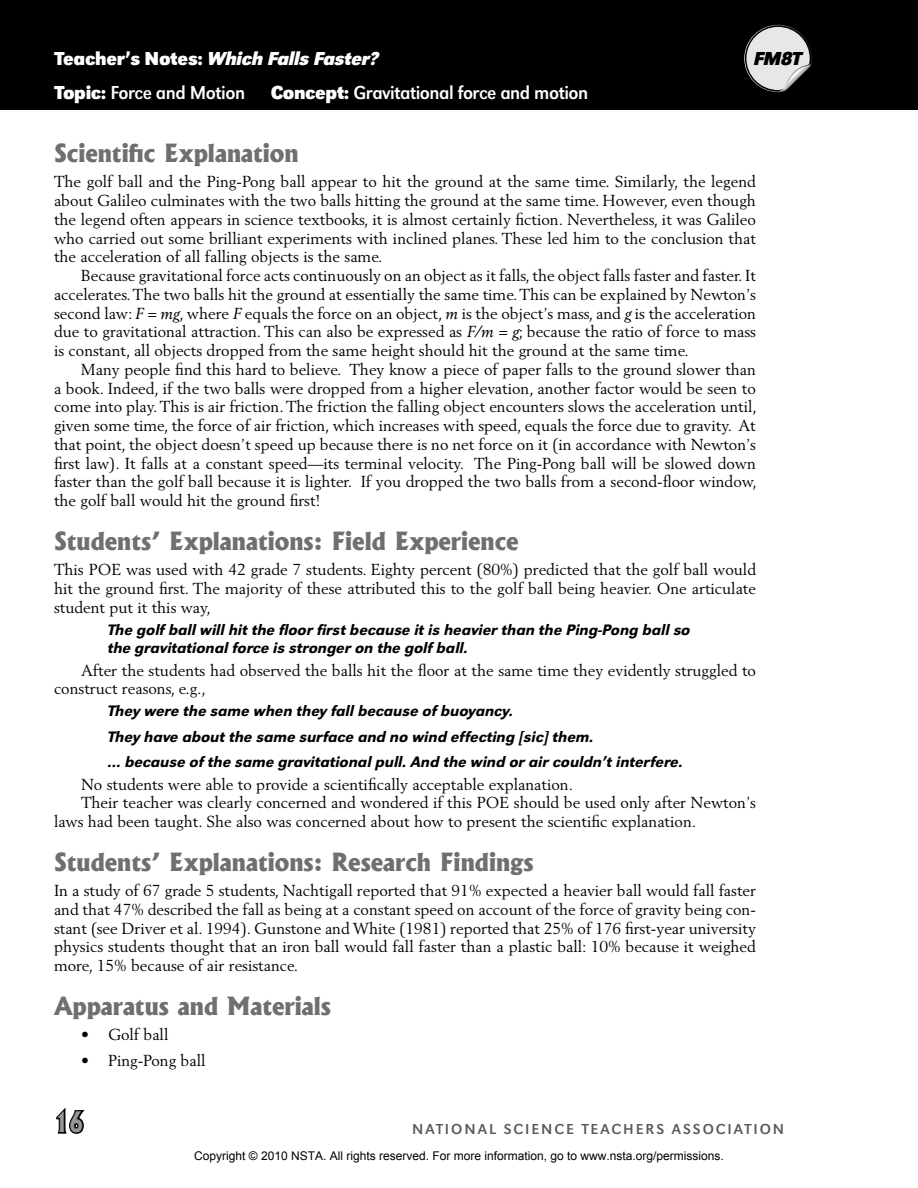
<style>
.page{position:relative;width:918px;height:1188px;background:#fff}
.page>*{position:absolute;margin:0;border:0;box-sizing:border-box;transform-origin:0 0}
.t1{font:800 27px "Albertus";color:#939598;scale:.8 1}
.t2{font:800 24px "Albertus";color:#6d6f71}
.t3{font:19.5px "URW Grotesk T Regu Narr";letter-spacing:-.025em;color:#fff}
.t4{font:19.5px "URW Grotesk T Bold Narr Obli";letter-spacing:-.015em;color:#fff}
.t5{font:19.5px "URW Grotesk T Bold Narr Obli";color:#000}
.t6{font:15.75px/18.8px "Berling LT Std";color:#000;text-align:justify}
.t7{font:15.75px/25.5px "URW Grotesk T Medi Obli";color:#000}
.t8{font:15px "URW Grotesk T";letter-spacing:.13em;color:#58595b}
.t9{font:12px "Arial";color:#000}
.s1{font-family:"URW Grotesk T Bold Narr"}
.s2{font-style:italic}
</style>
<div class="page">
<svg style="left:56px;top:1107px;width:29px;height:27px"></svg>
<div style="left:0;top:0;width:918px;height:109px;background:#000"></div>
<svg style="left:744px;top:25px;width:68px;height:85px"></svg>
<p class="t4" style="left:55px;top:47px;width:326px"><span class="s1">Teacher’s Notes:</span> Which Falls Faster?</p>
<p class="t5" style="left:754px;top:47px;width:49px">FM8T</p>
<p class="t3" style="left:55px;top:81px;width:192px"><span class="s1">Topic:</span> Force and Motion</p>
<p class="t3" style="left:271px;top:81px;width:319px"><span class="s1">Concept:</span> Gravitational force and motion</p>
<h2 class="t2" style="left:54px;top:138px;width:246px">Scientific Explanation</h2>
<p class="t6" style="left:54px;top:172px;width:704px">The golf ball and the Ping-Pong ball appear to hit the ground at the same time. Similarly, the legend about Galileo culminates with the two balls hitting the ground at the same time. However, even though the legend often appears in science textbooks, it is almost certainly fiction. Nevertheless, it was Galileo who carried out some brilliant experiments with inclined planes. These led him to the conclusion that the acceleration of all falling objects is the same.</p>
<p class="t6" style="left:54px;top:266px;width:704px;text-indent:27px">Because gravitational force acts continuously on an object as it falls, the object falls faster and faster. It accelerates. The two balls hit the ground at essentially the same time. This can be explained by Newton’s second law: <span class="s2">F = mg</span>, where <span class="s2">F</span> equals the force on an object, <span class="s2">m</span> is the object’s mass, and <span class="s2">g</span> is the acceleration due to gravitational attraction. This can also be expressed as <span class="s2">F/m = g</span>; because the ratio of force to mass is constant, all objects dropped from the same height should hit the ground at the same time.</p>
<p class="t6" style="left:54px;top:360px;width:704px;text-indent:27px">Many people find this hard to believe. They know a piece of paper falls to the ground slower than a book. Indeed, if the two balls were dropped from a higher elevation, another factor would be seen to come into play. This is air friction. The friction the falling object encounters slows the acceleration until, given some time, the force of air friction, which increases with speed, equals the force due to gravity. At that point, the object doesn’t speed up because there is no net force on it (in accordance with Newton’s first law). It falls at a constant speed—its terminal velocity. The Ping-Pong ball will be slowed down faster than the golf ball because it is lighter. If you dropped the two balls from a second-floor window, the golf ball would hit the ground first!</p>
<h2 class="t2" style="left:54px;top:526px;width:466px">Students’ Explanations: Field Experience</h2>
<p class="t6" style="left:54px;top:560px;width:704px">This POE was used with 42 grade 7 students. Eighty percent (80%) predicted that the golf ball would hit the ground first. The majority of these attributed this to the golf ball being heavier. One articulate student put it this way,</p>
<p class="t7" style="left:108px;top:620px;width:584px;line-height:18.8px">The golf ball will hit the floor first because it is heavier than the Ping-Pong ball so the gravitational force is stronger on the golf ball.</p>
<p class="t6" style="left:54px;top:661px;width:704px;text-indent:27px">After the students had observed the balls hit the floor at the same time they evidently struggled to construct reasons, e.g.,</p>
<p class="t7" style="left:108px;top:698px;width:577px">They were the same when they fall because of buoyancy.<br>They have about the same surface and no wind effecting [sic] them.<br>… because of the same gravitational pull. And the wind or air couldn’t interfere.</p>
<p class="t6" style="left:81px;top:775px;width:494px">No students were able to provide a scientifically acceptable explanation.</p>
<p class="t6" style="left:81px;top:793px;width:676px">Their teacher was clearly concerned and wondered if this POE should be used only after Newton’s</p>
<p class="t6" style="left:54px;top:812px;width:644px">laws had been taught. She also was concerned about how to present the scientific explanation.</p>
<h2 class="t2" style="left:54px;top:847px;width:481px">Students’ Explanations: Research Findings</h2>
<p class="t6" style="left:54px;top:881px;width:704px">In a study of 67 grade 5 students, Nachtigall reported that 91% expected a heavier ball would fall faster and that 47% described the fall as being at a constant speed on account of the force of gravity being con&shy;stant (see Driver et al. 1994). Gunstone and White (1981) reported that 25% of 176 first-year university physics students thought that an iron ball would fall faster than a plastic ball: 10% because it weighed more, 15% because of air resistance.</p>
<h2 class="t2" style="left:54px;top:991px;width:279px">Apparatus and Materials</h2>
<p class="t6" style="left:81px;top:1025px;width:89px">• Golf ball</p>
<p class="t6" style="left:81px;top:1051px;width:126px">• Ping-Pong ball</p>
<h1 class="t1" style="left:55px;top:1105px;width:37px">16</h1>
<p class="t8" style="left:412px;top:1120px;width:131px">NAT IONAL SCIENCE</p>
<p class="t8" style="left:582px;top:1120px;width:20px">TEAC</p>
<p class="t8" style="left:623px;top:1120px;width:160px">HERS ASSOCIAT ION</p>
<p class="t9" style="left:194px;top:1148px;width:531px">Copyright © 2010 NSTA. All rights reserved. For more information, go to www.nsta.org/permissions.</p>
</div>
